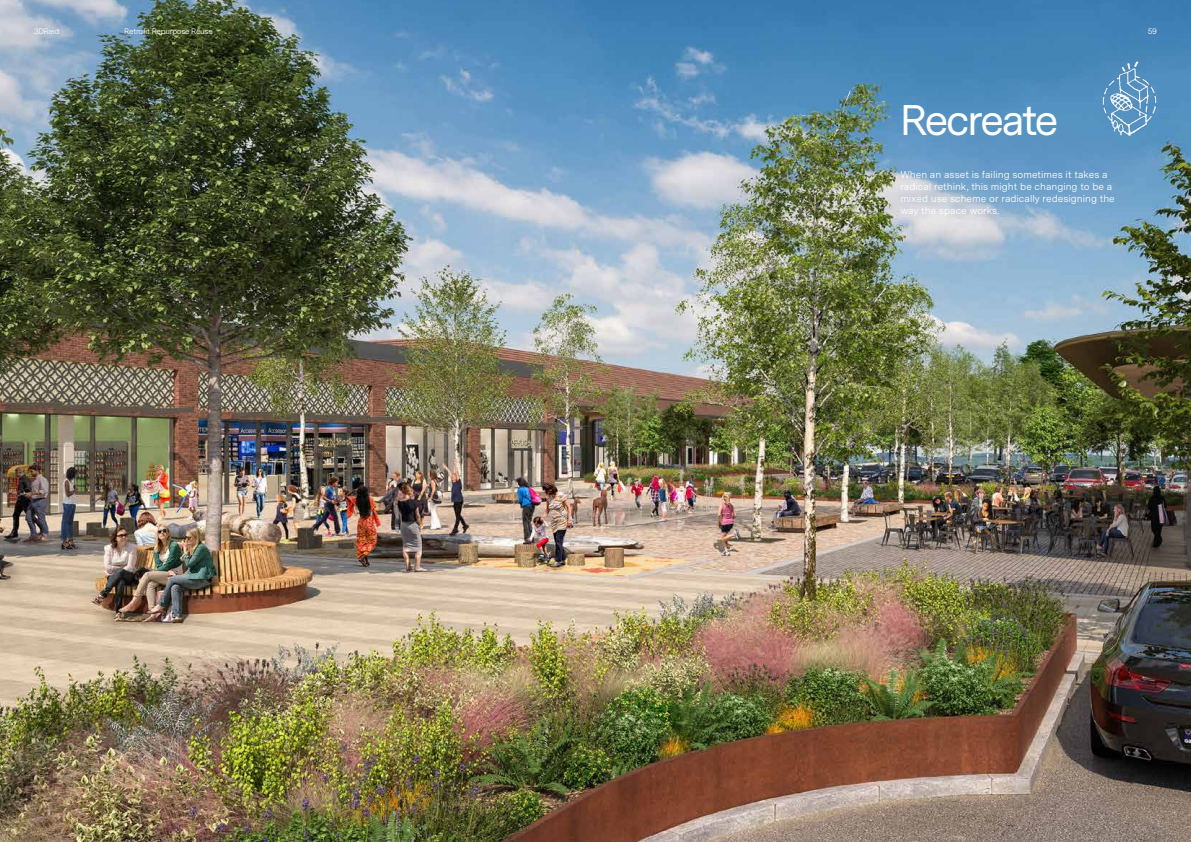
<style>
.page{position:relative;width:1191px;height:842px;background:#fff}
.page>*{position:absolute;margin:0;border:0;box-sizing:border-box;transform-origin:0 0}
.t1{font:40px "Messina Sans";letter-spacing:-.04em;color:#fff}
.t2{font:10px/12px "Messina Sans";letter-spacing:.005em;color:#fff}
.t3{font:8px "Messina Sans";letter-spacing:-.03em;color:#fff}
</style>
<div class="page">
<img style="left:0;top:0;width:1191px;height:842px">
<img style="left:1096px;top:58px;width:61px;height:84px">
<p class="t3" style="left:34px;top:25px;width:27px">3DReid</p>
<p class="t3" style="left:124px;top:25px;width:90px">Retrofit Repurpose Reuse</p>
<p class="t3" style="left:1147px;top:25px;width:11px">59</p>
<h1 class="t1" style="left:900px;top:94px;width:159px">Recreate</h1>
<p class="t2" style="left:900px;top:168px;width:216px">When an asset is failing sometimes it takes a radical rethink, this might be changing to be a mixed use scheme or radically redesigning the way the space works.</p>
</div>
